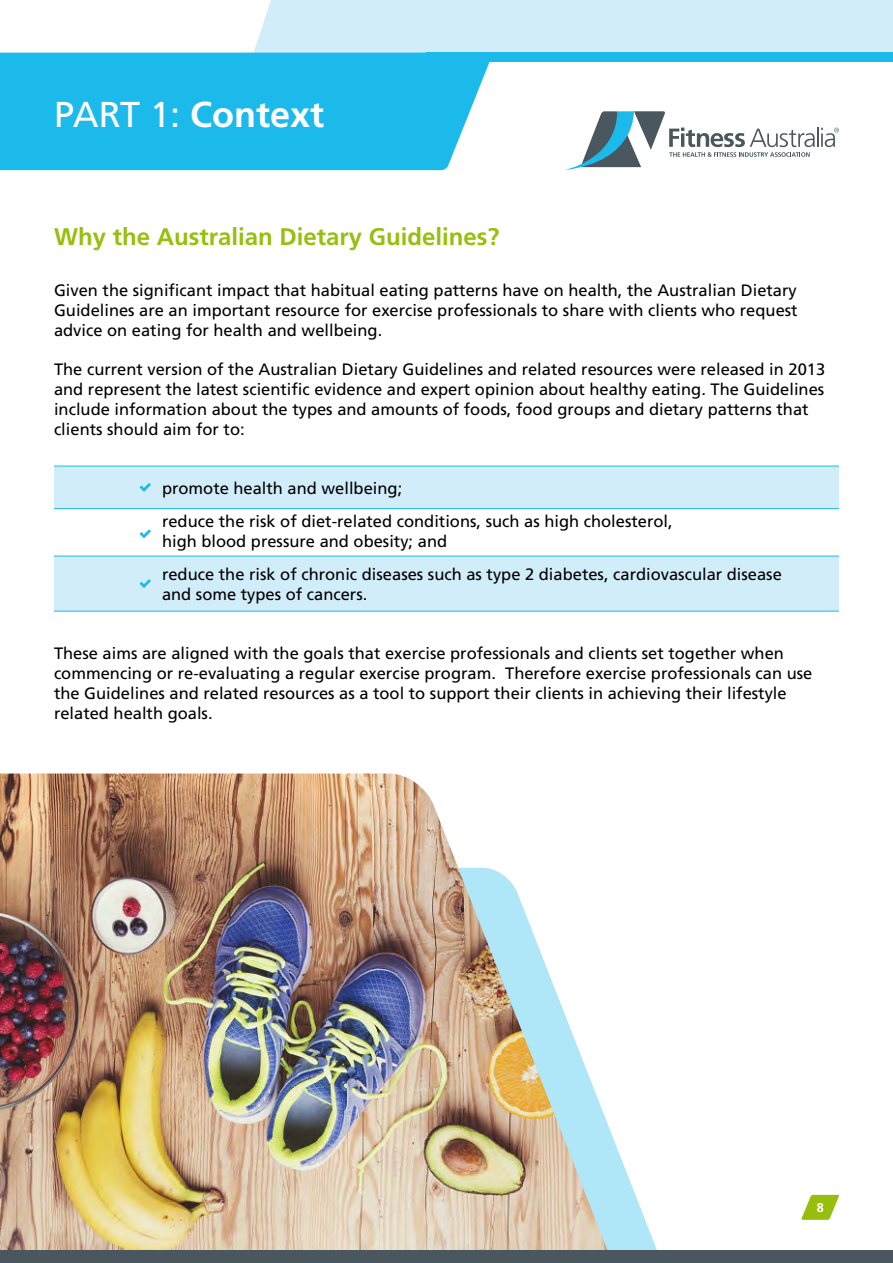
<style>
.page{position:relative;width:893px;height:1263px;background:#fff}
.page>*{position:absolute;margin:0;border:0;box-sizing:border-box;transform-origin:0 0}
.t1{font:700 36px "Frutiger LT Std";color:#fff}
.t2{font:700 24px "Frutiger LT Std";color:#97bf0d}
.t3{font:16.5px/19.8px "Frutiger LT Std";color:#000}
.t4{font:700 12.6px "Frutiger LT Std";color:#fff}
.s1{font-weight:400}
</style>
<div class="page">
<svg style="left:609px;top:1128px;width:51px;height:123px"></svg>
<img style="left:0;top:773px;width:609px;height:478px">
<div style="left:251px;top:0;width:642px;height:53px;background:#d1edfa"></div>
<div style="left:0;top:53px;width:490px;height:117px;background:#1cbaeb"></div>
<div style="left:426px;top:53px;width:467px;height:9px;background:#1cbaeb"></div>
<hr style="left:817px;top:127px;width:2px;height:20px;background:#4a575e">
<svg style="left:565px;top:111px;width:250px;height:59px"></svg>
<svg style="left:821px;top:128px;width:18px;height:19px"></svg>
<svg style="left:801px;top:1195px;width:38px;height:25px"></svg>
<div style="left:54px;top:557px;width:785px;height:54px;background:#d1edfa"></div>
<hr style="left:54px;top:611px;width:785px;height:1px;background:#1cbaeb">
<hr style="left:54px;top:556px;width:785px;height:1px;background:#1cbaeb">
<div style="left:54px;top:466px;width:785px;height:43px;background:#d1edfa"></div>
<hr style="left:54px;top:508px;width:785px;height:1px;background:#1cbaeb">
<hr style="left:54px;top:466px;width:785px;height:1px;background:#1cbaeb">
<svg style="left:140px;top:483px;width:11px;height:8px"></svg>
<svg style="left:140px;top:579px;width:11px;height:9px"></svg>
<svg style="left:140px;top:530px;width:11px;height:8px"></svg>
<div style="left:0;top:1251px;width:893px;height:12px;background:#4a575e"></div>
<h1 class="t1" style="left:54px;top:94px;width:272px"><span class="s1">PART 1:</span> Context</h1>
<h2 class="t2" style="left:54px;top:223px;width:447px">Why the Australian Dietary Guidelines?</h2>
<p class="t3" style="left:54px;top:280px;width:745px;text-align:justify">Given the significant impact that habitual eating patterns have on health, the Australian Dietary Guidelines are an important resource for exercise professionals to share with clients who request advice on eating for health and wellbeing.</p>
<p class="t3" style="left:54px;top:360px;width:773px">The current version of the Australian Dietary Guidelines and related resources were released in 2013 and represent the latest scientific evidence and expert opinion about healthy eating. The Guidelines include information about the types and amounts of foods, food groups and dietary patterns that clients should aim for to:</p>
<p class="t3" style="left:162px;top:472px;width:512px;line-height:33px">promote health and wellbeing;<br>reduce the risk of diet-related conditions, such as high cholesterol,</p>
<p class="t3" style="left:162px;top:525px;width:621px;line-height:33px">high blood pressure and obesity; and<br>reduce the risk of chronic diseases such as type 2 diabetes, cardiovascular disease</p>
<p class="t3" style="left:162px;top:584px;width:207px">and some types of cancers.</p>
<p class="t3" style="left:54px;top:643px;width:760px">These aims are aligned with the goals that exercise professionals and clients set together when commencing or re-evaluating a regular exercise program. Therefore exercise professionals can use the Guidelines and related resources as a tool to support their clients in achieving their lifestyle related health goals.</p>
<p class="t4" style="left:817px;top:1200px;width:9px">8</p>
</div>
